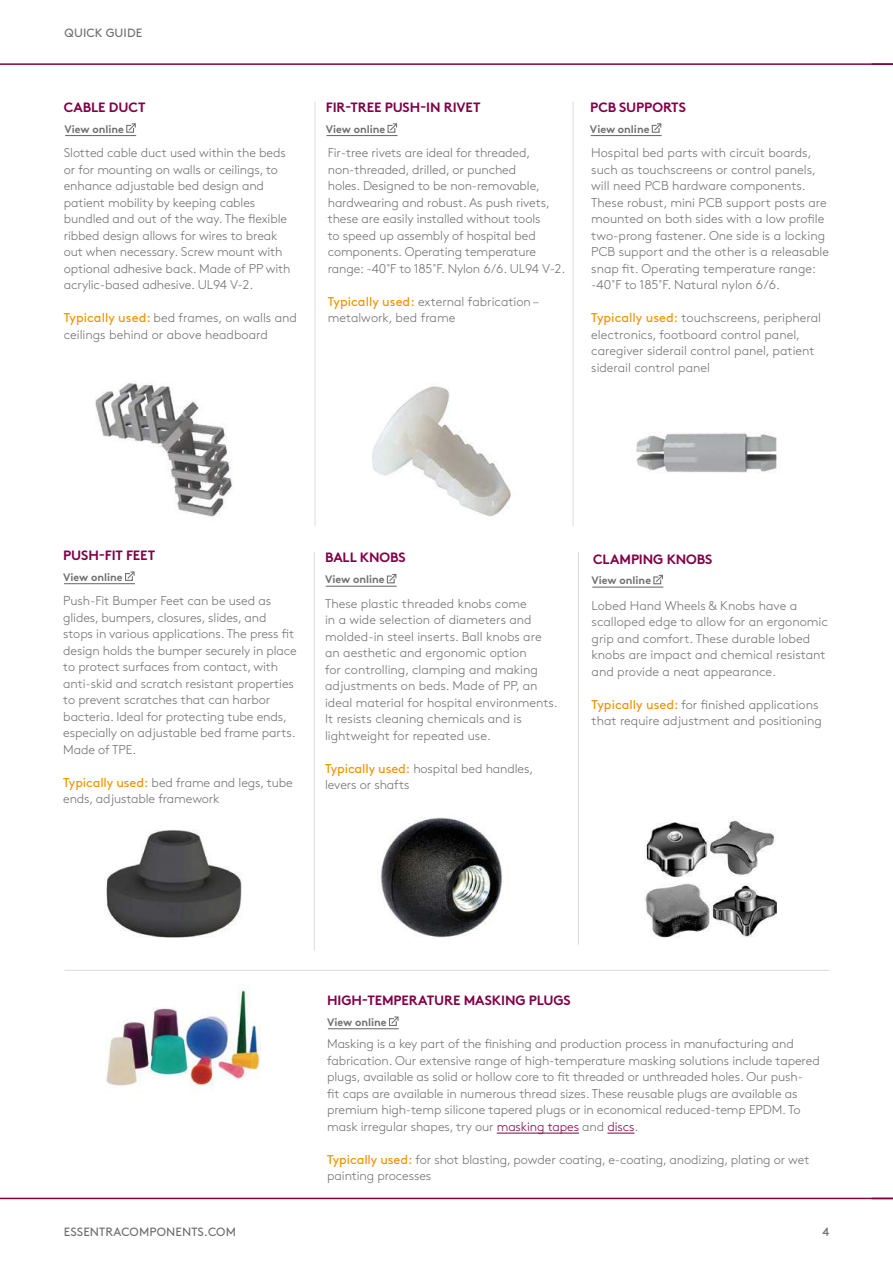
<style>
.page{position:relative;width:893px;height:1263px;background:#fff}
.page>*{position:absolute;margin:0;border:0;box-sizing:border-box;transform-origin:0 0}
.t1{font:700 13.5px "Brown Pro";letter-spacing:-.01em;color:#810047}
.t2{font:300 12.75px/16.5px "Brown Pro";letter-spacing:-.01em;color:#706f6f}
.t3{font:12px "Brown Pro";letter-spacing:.01em;color:#706f6f}
.t4{font:700 10.8px "Brown Pro";color:#706f6f}
.s1{font-weight:400;color:#f39200}
.s2{color:#810047}
</style>
<div class="page">
<hr style="left:0;top:1198px;width:893px;height:1px;background:#810047">
<hr style="left:0;top:63px;width:893px;height:2px;background:#810047">
<hr style="left:578px;top:552px;width:1px;height:392px;background:#dadada">
<hr style="left:314px;top:552px;width:1px;height:398px;background:#dadada">
<hr style="left:64px;top:970px;width:765px;height:1px;background:#dadada">
<hr style="left:315px;top:102px;width:1px;height:424px;background:#dadada">
<hr style="left:573px;top:102px;width:1px;height:424px;background:#dadada">
<img style="left:106px;top:830px;width:136px;height:108px">
<img style="left:378px;top:817px;width:125px;height:121px">
<img style="left:95px;top:382px;width:138px;height:135px">
<img style="left:372px;top:386px;width:139px;height:131px">
<img style="left:636px;top:433px;width:141px;height:40px">
<img style="left:644px;top:820px;width:133px;height:118px">
<img style="left:105px;top:990px;width:155px;height:96px">
<svg style="left:125px;top:571px;width:10px;height:10px"></svg>
<hr style="left:64px;top:583px;width:71px;height:1px;background:#706f6f">
<svg style="left:386px;top:574px;width:11px;height:10px"></svg>
<hr style="left:326px;top:586px;width:71px;height:1px;background:#706f6f">
<svg style="left:126px;top:123px;width:10px;height:10px"></svg>
<hr style="left:65px;top:135px;width:71px;height:1px;background:#706f6f">
<svg style="left:387px;top:123px;width:11px;height:10px"></svg>
<hr style="left:326px;top:135px;width:71px;height:1px;background:#706f6f">
<svg style="left:651px;top:123px;width:11px;height:10px"></svg>
<hr style="left:591px;top:135px;width:71px;height:1px;background:#706f6f">
<svg style="left:653px;top:574px;width:10px;height:11px"></svg>
<hr style="left:592px;top:586px;width:71px;height:2px;background:#706f6f">
<hr style="left:497px;top:1133px;width:82px;height:1px;background:#810047">
<svg style="left:607px;top:1133px;width:27px;height:1px"></svg>
<svg style="left:389px;top:1016px;width:10px;height:10px"></svg>
<hr style="left:328px;top:1028px;width:71px;height:1px;background:#706f6f">
<p class="t3" style="left:65px;top:24px;width:79px">QUICK GUIDE</p>
<p class="t1" style="left:64px;top:96px;width:83px">CABLE DUCT</p>
<p class="t1" style="left:326px;top:96px;width:156px">FIR-TREE PUSH-IN RIVET</p>
<p class="t1" style="left:590px;top:96px;width:97px">PCB SUPPORTS</p>
<p class="t4" style="left:64px;top:120px;width:61px">View online</p>
<p class="t4" style="left:326px;top:120px;width:61px">View online</p>
<p class="t4" style="left:590px;top:120px;width:61px">View online</p>
<p class="t2" style="left:64px;top:144px;width:228px">Slotted cable duct used within the beds or for mounting on walls or ceilings, to enhance adjustable bed design and patient mobility by keeping cables bundled and out of the way. The flexible ribbed design allows for wires to break out when necessary. Screw mount with optional adhesive back. Made of PP with acrylic-based adhesive. UL94 V-2.</p>
<p class="t2" style="left:64px;top:309px;width:235px"><span class="s1">Typically used:</span> bed frames, on walls and ceilings behind or above headboard</p>
<p class="t2" style="left:328px;top:144px;width:239px">Fir-tree rivets are ideal for threaded, non-threaded, drilled, or punched<br>holes. Designed to be non-removable, hardwearing and robust. As push rivets, these are easily installed without tools<br>to speed up assembly of hospital bed components. Operating temperature range: -40˚F to 185˚F. Nylon 6/6. UL94 V-2.</p>
<p class="t2" style="left:328px;top:292px;width:213px"><span class="s1">Typically used:</span> external fabrication – metalwork, bed frame</p>
<p class="t2" style="left:591px;top:144px;width:239px">Hospital bed parts with circuit boards, such as touchscreens or control panels, will need PCB hardware components.<br>These robust, mini PCB support posts are mounted on both sides with a low profile two-prong fastener. One side is a locking PCB support and the other is a releasable snap fit. Operating temperature range: -40˚F to 185˚F. Natural nylon 6/6.</p>
<p class="t2" style="left:591px;top:309px;width:231px"><span class="s1">Typically used:</span> touchscreens, peripheral electronics, footboard control panel, caregiver siderail control panel, patient siderail control panel</p>
<p class="t1" style="left:63px;top:544px;width:93px">PUSH-FIT FEET</p>
<p class="t4" style="left:63px;top:568px;width:61px">View online</p>
<p class="t1" style="left:325px;top:547px;width:82px">BALL KNOBS</p>
<p class="t4" style="left:325px;top:571px;width:61px">View online</p>
<p class="t1" style="left:593px;top:548px;width:121px">CLAMPING KNOBS</p>
<p class="t4" style="left:592px;top:572px;width:61px">View online</p>
<p class="t2" style="left:63px;top:592px;width:235px">Push-Fit Bumper Feet can be used as glides, bumpers, closures, slides, and stops in various applications. The press fit design holds the bumper securely in place to protect surfaces from contact, with anti-skid and scratch resistant properties to prevent scratches that can harbor bacteria. Ideal for protecting tube ends, especially on adjustable bed frame parts.<br>Made of TPE.</p>
<p class="t2" style="left:63px;top:773px;width:231px"><span class="s1">Typically used:</span> bed frame and legs, tube ends, adjustable framework</p>
<p class="t2" style="left:325px;top:594px;width:234px">These plastic threaded knobs come<br>in a wide selection of diameters and molded-in steel inserts. Ball knobs are an aesthetic and ergonomic option<br>for controlling, clamping and making adjustments on beds. Made of PP, an ideal material for hospital environments.<br>It resists cleaning chemicals and is lightweight for repeated use.</p>
<p class="t2" style="left:325px;top:759px;width:210px"><span class="s1">Typically used:</span> hospital bed handles, levers or shafts</p>
<p class="t2" style="left:592px;top:596px;width:238px">Lobed Hand Wheels &amp; Knobs have a scalloped edge to allow for an ergonomic grip and comfort. These durable lobed knobs are impact and chemical resistant and provide a neat appearance.</p>
<p class="t2" style="left:592px;top:695px;width:232px"><span class="s1">Typically used:</span> for finished applications that require adjustment and positioning</p>
<p class="t1" style="left:327px;top:989px;width:245px">HIGH-TEMPERATURE MASKING PLUGS</p>
<p class="t4" style="left:327px;top:1013px;width:61px">View online</p>
<p class="t2" style="left:327px;top:1035px;width:494px">Masking is a key part of the finishing and production process in manufacturing and fabrication. Our extensive range of high-temperature masking solutions include tapered plugs, available as solid or hollow core to fit threaded or unthreaded holes. Our push-<br>fit caps are available in numerous thread sizes. These reusable plugs are available as premium high-temp silicone tapered plugs or in economical reduced-temp EPDM. To mask irregular shapes, try our <span class="s2">masking tapes</span> and <span class="s2">discs</span>.</p>
<p class="t2" style="left:327px;top:1150px;width:484px"><span class="s1">Typically used:</span> for shot blasting, powder coating, e-coating, anodizing, plating or wet painting processes</p>
<p class="t3" style="left:64px;top:1222px;width:174px">ESSENTRACOMPONENTS.COM</p>
<p class="t3" style="left:822px;top:1222px;width:8px">4</p>
</div>
